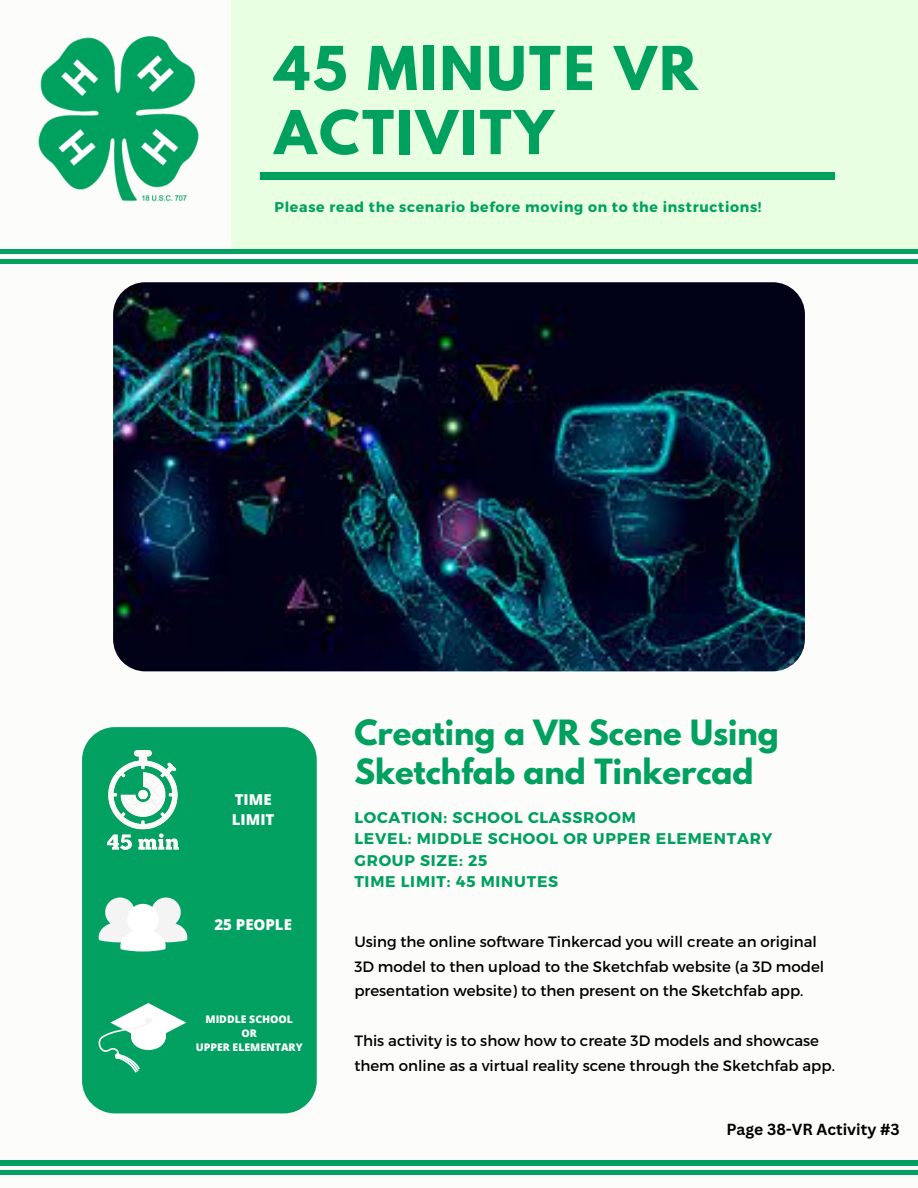
<style>
.page{position:relative;width:918px;height:1188px;background:#fcfcfa}
.page>*{position:absolute;margin:0;border:0;box-sizing:border-box;transform-origin:0 0}
.t1{font:700 53.55px "League Spartan";letter-spacing:.05em;color:#00a05f}
.t2{font:700 30.9px/39.3px "League Spartan";color:#00a05f}
.t3{font:700 15.6px "Canva Sans";color:#000}
.t4{font:700 15.45px "Montserrat";letter-spacing:.05em;color:#00a05f}
.t5{font:15px/24.8px "Montserrat";color:#000}
.t6{font:800 15px "Open Sans";color:#fff}
.t7{font:700 14.1px "Montserrat";letter-spacing:.05em;color:#00a05f}
.t8{font:800 10.5px "Open Sans";color:#fff}
</style>
<div class="page">
<div style="left:232px;top:0;width:686px;height:249px;background:#e9ffe1"></div>
<div style="left:260px;top:172px;width:575px;height:8px;background:#00a05f"></div>
<img style="left:38px;top:35px;width:161px;height:167px">
<div style="left:82px;top:727px;width:235px;height:386px;background:#02a161;border-radius:33px"></div>
<img style="left:113px;top:282px;width:692px;height:389px;border-radius:32px">
<div style="left:0;top:259px;width:918px;height:5px;background:#02a161"></div>
<div style="left:0;top:249px;width:918px;height:5px;background:#02a161"></div>
<hr style="left:0;top:1171px;width:918px;height:4px;background:#02a161">
<hr style="left:0;top:1161px;width:918px;height:4px;background:#02a161">
<img style="left:108px;top:750px;width:70px;height:99px">
<svg style="left:99px;top:898px;width:88px;height:53px"></svg>
<svg style="left:99px;top:1003px;width:87px;height:70px"></svg>
<p class="t1" style="left:274px;top:42px;width:425px">45 MINUTE VR</p>
<p class="t1" style="left:274px;top:106px;width:281px">ACTIVITY</p>
<p class="t7" style="left:274px;top:197px;width:489px">Please read the scenario before moving on to the instructions!</p>
<p class="t6" style="left:235px;top:789px;width:38px">TIME</p>
<p class="t6" style="left:232px;top:809px;width:44px">LIMIT</p>
<p class="t6" style="left:214px;top:914px;width:79px">25 PEOPLE</p>
<p class="t8" style="left:206px;top:1012px;width:89px">MIDDLE SCHOOL</p>
<p class="t8" style="left:242px;top:1026px;width:17px">OR</p>
<p class="t8" style="left:196px;top:1040px;width:108px">UPPER ELEMENTARY</p>
<p class="t2" style="left:354px;top:716px;width:426px">Creating a VR Scene Using<br>Sketchfab and Tinkercad</p>
<p class="t4" style="left:354px;top:808px;width:283px">LOCATION: SCHOOL CLASSROOM</p>
<p class="t4" style="left:354px;top:829px;width:419px">LEVEL: MIDDLE SCHOOL OR UPPER ELEMENTARY</p>
<p class="t4" style="left:354px;top:850px;width:134px">GROUP SIZE: 25</p>
<p class="t4" style="left:354px;top:871px;width:205px">TIME LIMIT: 45 MINUTES</p>
<p class="t5" style="left:354px;top:928px;width:471px">Using the online software Tinkercad you will create an original<br>3D model to then upload to the Sketchfab website (a 3D model presentation website) to then present on the Sketchfab app.</p>
<p class="t5" style="left:354px;top:1027px;width:482px">This activity is to show how to create 3D models and showcase them online as a virtual reality scene through the Sketchfab app.</p>
<p class="t3" style="left:726px;top:1118px;width:175px">Page 38-VR Activity #3</p>
</div>
